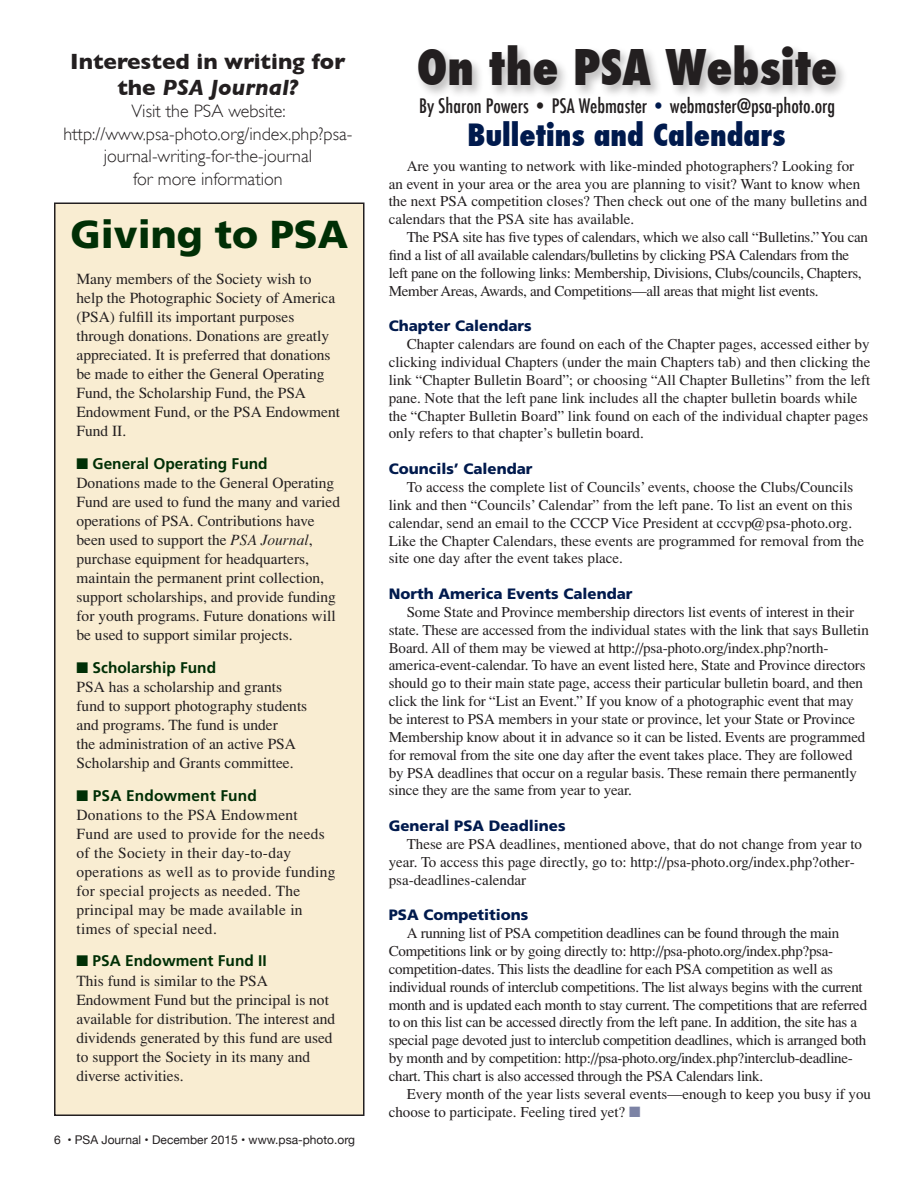
<style>
.page{position:relative;width:918px;height:1188px;background:#fff}
.page>*{position:absolute;margin:0;border:0;box-sizing:border-box;transform-origin:0 0}
.t1{font:800 condensed 48px "Futura";color:#231f20}
._10__12_Times{font:900 39px "Frutiger";color:#002f05}
.t2{font:800 condensed 30px "Futura";color:#001a4d}
.t3{font:700 22.5px/25.5px "Gill Sans";color:#231f20;text-align:center}
._10__12_Times-2{font:500 condensed 19.5px "Futura";color:#231f20}
.t4{font:300 18px/22.5px "Gill Sans";color:#231f20;text-align:center}
._10__12_Times-3{font:15.45px/19px "Times";color:#231f20}
._10__12_Times-4{font:15.45px/19px "Times";letter-spacing:.02em;color:#231f20}
._10__12_Times-5{font:700 15.45px "Frutiger";color:#002f05}
.t5{font:15px/17.9px "Times";letter-spacing:-.01em;color:#231f20}
.t6{font:900 15px "Frutiger";color:#001a4d}
.t7{font:12px "Helvetica Neue";color:#231f20}
.s1{font-style:italic}
.s2{color:#001a4d}
.s3{color:#7c83a5}
</style>
<div class="page">
<div style="left:415px;top:43px;width:433px;height:55px;background:#231f20;opacity:.3"></div>
<div style="left:55px;top:203px;width:309px;height:912px;background:#f9edd2"></div>
<div style="left:54px;top:202px;width:310px;height:914px;border:2px solid #231f20"></div>
<p class="t3" style="left:70px;top:49px;width:277px">Interested in writing for the <span class="s1">PSA Journal?</span></p>
<p class="t4" style="left:132px;top:99px;width:156px">Visit the PSA website:</p>
<p class="t4" style="left:63px;top:122px;width:291px">http://www.psa-photo.org/index.php?psa&shy;journal-writing-for-the-journal</p>
<p class="t4" style="left:133px;top:167px;width:151px">for more information</p>
<p class="_10__12_Times" style="left:70px;top:211px;width:279px">Giving to PSA</p>
<p class="_10__12_Times-3" style="left:76px;top:269px;width:265px">Many members of the Society wish to help the Photographic Society of America (PSA) fulfill its important purposes through donations. Donations are greatly appreciated. It is preferred that donations be made to either the General Operating Fund, the Scholarship Fund, the PSA Endowment Fund, or the PSA Endowment Fund II.</p>
<p class="_10__12_Times-5" style="left:76px;top:454px;width:193px">■ General Operating Fund</p>
<p class="_10__12_Times-3" style="left:76px;top:473px;width:265px">Donations made to the General Operating Fund are used to fund the many and varied operations of PSA. Contributions have been used to support the <span class="s1">PSA Journal</span>, purchase equipment for headquarters, maintain the permanent print collection, support scholarships, and provide funding for youth programs. Future donations will be used to support similar projects.</p>
<p class="_10__12_Times-5" style="left:76px;top:658px;width:141px">■ Scholarship Fund</p>
<p class="_10__12_Times-3" style="left:76px;top:677px;width:232px">PSA has a scholarship and grants fund to support photography students and programs. The fund is under<br>the administration of an active PSA Scholarship and Grants committee.</p>
<p class="_10__12_Times-5" style="left:76px;top:786px;width:182px">■ PSA Endowment Fund</p>
<p class="_10__12_Times-4" style="left:76px;top:805px;width:260px">Donations to the PSA Endowment<br>Fund are used to provide for the needs of the Society in their day-to-day operations as well as to provide funding for special projects as needed. The principal may be made available in times of special need.</p>
<p class="_10__12_Times-5" style="left:76px;top:952px;width:192px">■ PSA Endowment Fund II</p>
<p class="_10__12_Times-3" style="left:76px;top:971px;width:260px">This fund is similar to the PSA Endowment Fund but the principal is not available for distribution. The interest and dividends generated by this fund are used to support the Society in its many and diverse activities.</p>
<p class="t7" style="left:54px;top:1131px;width:302px">6 • PSA Journal • December 2015 • www.psa-photo.org</p>
<p class="t1" style="left:417px;top:35px;width:422px">On the PSA Website</p>
<p class="_10__12_Times-2" style="left:419px;top:93px;width:418px">By Sharon Powers • PSA Webmaster <span class="s2">•</span> webmaster@psa-photo.org</p>
<p class="t2" style="left:467px;top:115px;width:320px">Bulletins and Calendars</p>
<p class="t5" style="left:389px;top:157px;width:480px;text-indent:18px">Are you wanting to network with like-minded photographers? Looking for an event in your area or the area you are planning to visit? Want to know when the next PSA competition closes? Then check out one of the many bulletins and calendars that the PSA site has available.</p>
<p class="t5" style="left:389px;top:228px;width:481px;text-indent:18px">The PSA site has five types of calendars, which we also call “Bulletins.” You can find a list of all available calendars/bulletins by clicking PSA Calendars from the left pane on the following links: Membership, Divisions, Clubs/councils, Chapters, Member Areas, Awards, and Competitions—all areas that might list events.</p>
<p class="t6" style="left:389px;top:317px;width:144px">Chapter Calendars</p>
<p class="t5" style="left:389px;top:335px;width:483px;text-indent:18px">Chapter calendars are found on each of the Chapter pages, accessed either by clicking individual Chapters (under the main Chapters tab) and then clicking the link “Chapter Bulletin Board”; or choosing “All Chapter Bulletins” from the left pane. Note that the left pane link includes all the chapter bulletin boards while the “Chapter Bulletin Board” link found on each of the individual chapter pages only refers to that chapter’s bulletin board.</p>
<p class="t6" style="left:389px;top:460px;width:145px">Councils’ Calendar</p>
<p class="t5" style="left:389px;top:478px;width:477px;text-indent:18px">To access the complete list of Councils’ events, choose the Clubs/Councils link and then “Councils’ Calendar” from the left pane. To list an event on this calendar, send an email to the CCCP Vice President at cccvp@psa-photo.org.<br>Like the Chapter Calendars, these events are programmed for removal from the site one day after the event takes place.</p>
<p class="t6" style="left:389px;top:585px;width:245px">North America Events Calendar</p>
<p class="t5" style="left:389px;top:603px;width:482px;text-indent:18px">Some State and Province membership directors list events of interest in their state. These are accessed from the individual states with the link that says Bulletin Board. All of them may be viewed at http://psa-photo.org/index.php?north&shy;america-event-calendar. To have an event listed here, State and Province directors should go to their main state page, access their particular bulletin board, and then click the link for “List an Event.” If you know of a photographic event that may be interest to PSA members in your state or province, let your State or Province Membership know about it in advance so it can be listed. Events are programmed for removal from the site one day after the event takes place. They are followed by PSA deadlines that occur on a regular basis. These remain there permanently since they are the same from year to year.</p>
<p class="t6" style="left:389px;top:817px;width:178px">General PSA Deadlines</p>
<p class="t5" style="left:389px;top:835px;width:475px;text-indent:18px">These are PSA deadlines, mentioned above, that do not change from year to year. To access this page directly, go to: http://psa-photo.org/index.php?other&shy;psa-deadlines-calendar</p>
<p class="t6" style="left:389px;top:906px;width:141px">PSA Competitions</p>
<p class="t5" style="left:389px;top:924px;width:480px;text-indent:18px">A running list of PSA competition deadlines can be found through the main Competitions link or by going directly to: http://psa-photo.org/index.php?psa&shy;competition-dates. This lists the deadline for each PSA competition as well as individual rounds of interclub competitions. The list always begins with the current month and is updated each month to stay current. The competitions that are referred to on this list can be accessed directly from the left pane. In addition, the site has a special page devoted just to interclub competition deadlines, which is arranged both by month and by competition: http://psa-photo.org/index.php?interclub-deadline&shy;chart. This chart is also accessed through the PSA Calendars link.</p>
<p class="t5" style="left:389px;top:1085px;width:484px;text-indent:18px">Every month of the year lists several events—enough to keep you busy if you choose to participate. Feeling tired yet? <span class="s3">■</span></p>
</div>
